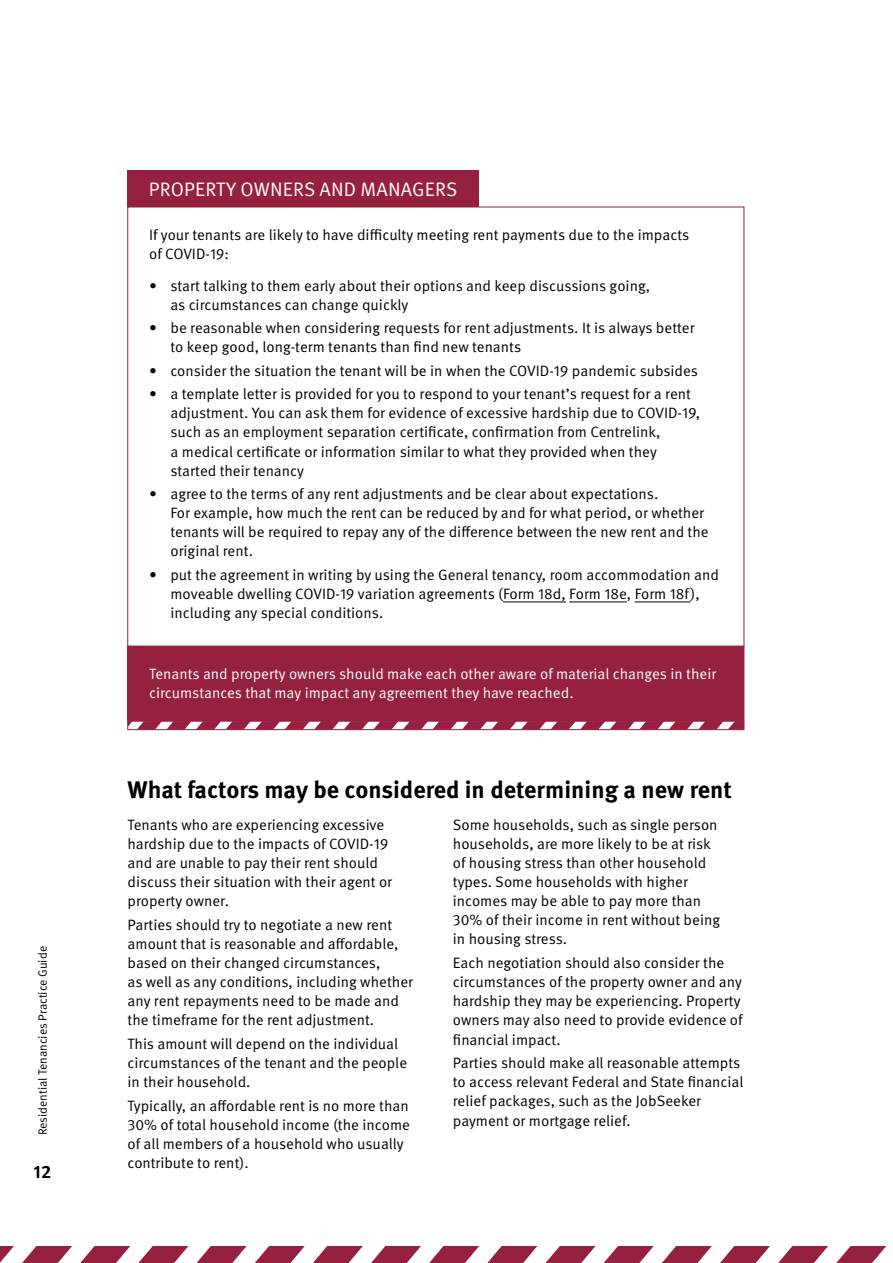
<style>
.page{position:relative;width:893px;height:1263px;background:#fff}
.page>*{position:absolute;margin:0;border:0;box-sizing:border-box;transform-origin:0 0}
.Heading_2{font:700 24px "Meta Pro";color:#000}
.Heading_3{font:19.5px "Meta Pro Norm";letter-spacing:.01em;color:#fff}
.t1{font:700 18px "Meta Pro";color:#000}
.Body_Copy{font:15px/19.2px "Meta Pro Norm";color:#000}
.Body_Copy-2{font:15px/19.2px "Meta Pro Norm";color:#fff}
.t2{font:12px "Meta Pro Norm";color:#000}
</style>
<div class="page">
<hr style="left:503px;top:602px;width:63px;height:1px;background:#000">
<hr style="left:569px;top:602px;width:58px;height:1px;background:#000">
<hr style="left:635px;top:602px;width:55px;height:1px;background:#000">
<div style="left:128px;top:646px;width:616px;height:75px;background:#96203f"></div>
<div style="left:128px;top:170px;width:351px;height:37px;background:#96203f"></div>
<svg style="left:130px;top:723px;width:612px;height:5px"></svg>
<div style="left:128px;top:721px;width:616px;height:9px;border:1px solid #96203f"></div>
<svg style="left:0;top:1246px;width:887px;height:17px"></svg>
<p class="t2" style="left:34px;top:1135px;width:191px;rotate:-90deg">Residential Tenancies Practice Guide</p>
<p class="t1" style="left:34px;top:1157px;width:19px">12</p>
<p class="Heading_3" style="left:149px;top:174px;width:310px">PROPERTY OWNERS AND MANAGERS</p>
<p class="Body_Copy" style="left:149px;top:224px;width:542px">If your tenants are likely to have difficulty meeting rent payments due to the impacts of COVID-19:</p>
<p class="Body_Copy" style="left:170px;top:275px;width:481px;text-indent:-21px">• start talking to them early about their options and keep discussions going, as circumstances can change quickly</p>
<p class="Body_Copy" style="left:170px;top:317px;width:526px;text-indent:-21px">• be reasonable when considering requests for rent adjustments. It is always better to keep good, long-term tenants than find new tenants</p>
<p class="Body_Copy" style="left:149px;top:360px;width:550px">• consider the situation the tenant will be in when the COVID-19 pandemic subsides</p>
<p class="Body_Copy" style="left:170px;top:383px;width:531px;text-indent:-21px">• a template letter is provided for you to respond to your tenant’s request for a rent adjustment. You can ask them for evidence of excessive hardship due to COVID-19, such as an employment separation certificate, confirmation from Centrelink,<br>a medical certificate or information similar to what they provided when they started their tenancy</p>
<p class="Body_Copy" style="left:170px;top:483px;width:540px;text-indent:-21px">• agree to the terms of any rent adjustments and be clear about expectations.<br>For example, how much the rent can be reduced by and for what period, or whether tenants will be required to repay any of the difference between the new rent and the original rent.</p>
<p class="Body_Copy" style="left:170px;top:564px;width:550px;text-indent:-21px">• put the agreement in writing by using the General tenancy, room accommodation and moveable dwelling COVID-19 variation agreements (Form 18d, Form 18e, Form 18f), including any special conditions.</p>
<p class="Body_Copy-2" style="left:149px;top:663px;width:569px">Tenants and property owners should make each other aware of material changes in their circumstances that may impact any agreement they have reached.</p>
<p class="Heading_2" style="left:128px;top:771px;width:606px">What factors may be considered in determining a new rent</p>
<p class="Body_Copy" style="left:128px;top:814px;width:266px">Tenants who are experiencing excessive hardship due to the impacts of COVID-19 and are unable to pay their rent should discuss their situation with their agent or property owner.</p>
<p class="Body_Copy" style="left:128px;top:914px;width:287px">Parties should try to negotiate a new rent amount that is reasonable and affordable, based on their changed circumstances,<br>as well as any conditions, including whether any rent repayments need to be made and the timeframe for the rent adjustment.</p>
<p class="Body_Copy" style="left:128px;top:1033px;width:281px">This amount will depend on the individual circumstances of the tenant and the people in their household.</p>
<p class="Body_Copy" style="left:128px;top:1095px;width:284px">Typically, an affordable rent is no more than 30% of total household income (the income of all members of a household who usually contribute to rent).</p>
<p class="Body_Copy" style="left:453px;top:814px;width:269px">Some households, such as single person households, are more likely to be at risk of housing stress than other household types. Some households with higher incomes may be able to pay more than 30% of their income in rent without being in housing stress.</p>
<p class="Body_Copy" style="left:453px;top:952px;width:291px">Each negotiation should also consider the circumstances of the property owner and any hardship they may be experiencing. Property owners may also need to provide evidence of financial impact.</p>
<p class="Body_Copy" style="left:453px;top:1052px;width:292px">Parties should make all reasonable attempts to access relevant Federal and State financial relief packages, such as the JobSeeker payment or mortgage relief.</p>
</div>
